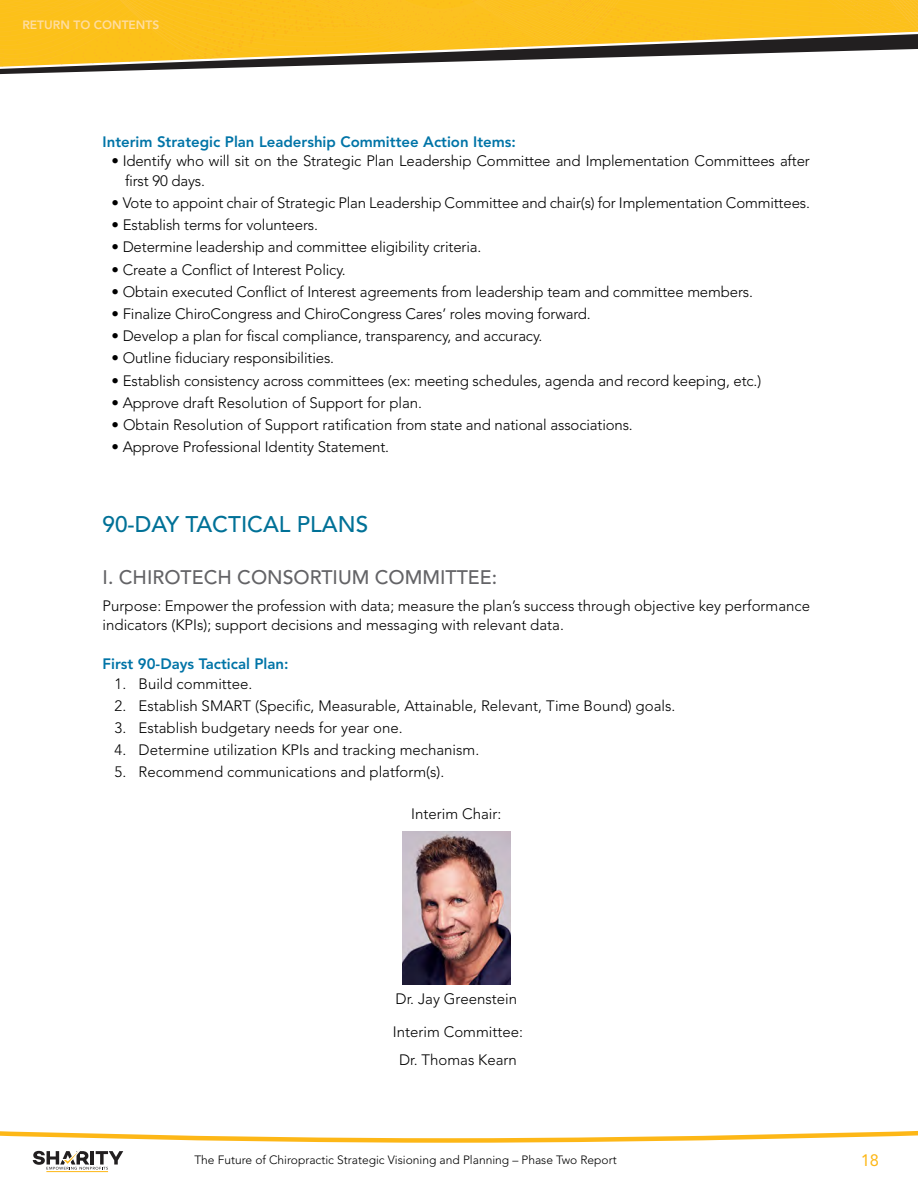
<style>
.page{position:relative;width:918px;height:1188px;background:#fff}
.page>*{position:absolute;margin:0;border:0;box-sizing:border-box;transform-origin:0 0}
.t1{font:500 22.5px "Avenir";color:#007197}
.t2{font:500 19.5px "Avenir";color:#636366}
.t3{font:16.5px "Avenir";color:#fdb717}
.t4{font:300 15px/19.5px "Avenir";letter-spacing:-.01em;color:#000}
.t5{font:800 15px "Avenir";color:#0074a7}
.t6{font:300 12px "Avenir";color:#000}
.t7{font:800 12px "Avenir";color:#ffdda0}
</style>
<div class="page">
<svg style="left:0;top:1130px;width:918px;height:43px"></svg>
<svg style="left:33px;top:1144px;width:90px;height:26px"></svg>
<hr style="left:46px;top:1171px;width:62px;height:1px;background:#fdb717">
<img style="left:402px;top:832px;width:108px;height:153px">
<svg style="left:0;top:0;width:918px;height:74px"></svg>
<p class="t7" style="left:22px;top:18px;width:138px">RETURN TO CONTENTS</p>
<p class="t5" style="left:103px;top:133px;width:415px">Interim Strategic Plan Leadership Committee Action Items:</p>
<p class="t4" style="left:125px;top:151px;width:686px;text-indent:-14px">• Identify who will sit on the Strategic Plan Leadership Committee and Implementation Committees after first 90 days.</p>
<p class="t4" style="left:112px;top:193px;width:697px">• Vote to appoint chair of Strategic Plan Leadership Committee and chair(s) for Implementation Committees.</p>
<p class="t4" style="left:112px;top:215px;width:205px">• Establish terms for volunteers.</p>
<p class="t4" style="left:112px;top:238px;width:369px">• Determine leadership and committee eligibility criteria.</p>
<p class="t4" style="left:112px;top:260px;width:233px">• Create a Conflict of Interest Policy.</p>
<p class="t4" style="left:112px;top:282px;width:640px">• Obtain executed Conflict of Interest agreements from leadership team and committee members.</p>
<p class="t4" style="left:112px;top:304px;width:478px">• Finalize ChiroCongress and ChiroCongress Cares’ roles moving forward.</p>
<p class="t4" style="left:112px;top:326px;width:430px">• Develop a plan for fiscal compliance, transparency, and accuracy.</p>
<p class="t4" style="left:112px;top:349px;width:222px">• Outline fiduciary responsibilities.</p>
<p class="t4" style="left:112px;top:371px;width:651px">• Establish consistency across committees (ex: meeting schedules, agenda and record keeping, etc.)</p>
<p class="t4" style="left:112px;top:393px;width:310px">• Approve draft Resolution of Support for plan.</p>
<p class="t4" style="left:112px;top:415px;width:520px">• Obtain Resolution of Support ratification from state and national associations.</p>
<p class="t4" style="left:112px;top:437px;width:277px">• Approve Professional Identity Statement.</p>
<h1 class="t1" style="left:103px;top:512px;width:267px">90-DAY TACTICAL PLANS</h1>
<h2 class="t2" style="left:103px;top:566px;width:396px">I. CHIROTECH CONSORTIUM COMMITTEE:</h2>
<p class="t4" style="left:103px;top:596px;width:709px">Purpose: Empower the profession with data; measure the plan’s success through objective key performance indicators (KPIs); support decisions and messaging with relevant data.</p>
<p class="t5" style="left:103px;top:655px;width:188px">First 90-Days Tactical Plan:</p>
<p class="t4" style="left:115px;top:674px;width:137px">1. Build committee.</p>
<p class="t4" style="left:115px;top:696px;width:560px">2. Establish SMART (Specific, Measurable, Attainable, Relevant, Time Bound) goals.</p>
<p class="t4" style="left:115px;top:718px;width:287px">3. Establish budgetary needs for year one.</p>
<p class="t4" style="left:115px;top:740px;width:364px">4. Determine utilization KPIs and tracking mechanism.</p>
<p class="t4" style="left:115px;top:763px;width:329px">5. Recommend communications and platform(s).</p>
<p class="t4" style="left:411px;top:804px;width:92px">Interim Chair:</p>
<p class="t4" style="left:393px;top:983px;width:132px;line-height:32.7px">Dr . Jay Greenstein<br>Interim Committee:</p>
<p class="t4" style="left:399px;top:1050px;width:119px">Dr . Thomas Kearn</p>
<p class="t6" style="left:194px;top:1153px;width:424px">The Future of Chiropractic Strategic Visioning and Planning – Phase Two Report</p>
<p class="t3" style="left:861px;top:1150px;width:20px">18</p>
</div>
